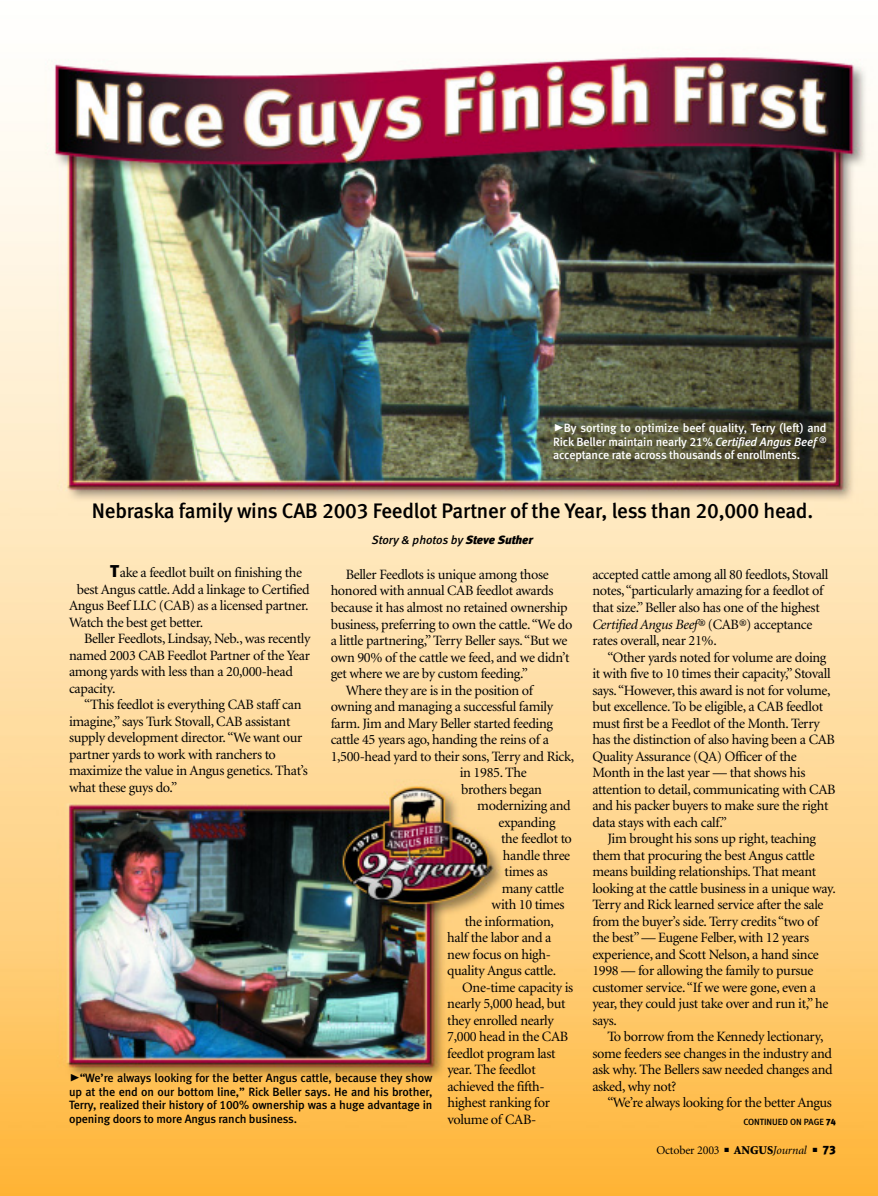
<style>
.page{position:relative;width:878px;height:1196px;background:#fff}
.page>*{position:absolute;margin:0;border:0;box-sizing:border-box;transform-origin:0 0}
.t1{font:21px "Meta Medium LF";letter-spacing:-.01em;color:#000}
.t2{font:14.25px/16.5px "Minion";letter-spacing:-.025em;color:#000}
.t3{font:12px/13.5px "Meta Medium LF";letter-spacing:-.01em;color:#000;text-align:justify}
.t4{font:12px/13.5px "Meta Medium LF";letter-spacing:-.015em;color:#fff;text-align:justify}
.t5{font:12px "Minion";letter-spacing:-.015em;color:#000}
.t6{font:italic 12px "Meta Medium LF";color:#000}
.t7{font:9px "Meta Medium LF";color:#000}
.s1{font-family:"Meta Black Caps Expert";font-size:21px}
.s2{font-style:italic}
.s3{font-family:"Meta Black LF"}
.s4{font-family:"Meta Black LF";font-size:17.1px}
.s5{font-weight:900}
</style>
<div class="page">
<img style="left:0;top:57px;width:878px;height:1138px">
<p class="t4" style="left:553px;top:422px;width:275px"><span class="s1">@</span>By sorting to optimize beef quality, Terry (left) and Rick Beller maintain nearly 21% <span class="s2">Certified Angus Beef</span> <sup>® </sup>acceptance rate across thousands of enrollments.</p>
<h1 class="t1" style="left:92px;top:503px;width:722px">Nebraska family wins CAB 2003 Feedlot Partner of the Year, less than 20,000 head.</h1>
<p class="t6" style="left:372px;top:535px;width:163px">Story &amp; photos by <span class="s3">Steve Suther</span></p>
<p class="t2" style="left:110px;top:565px;width:193px"><span class="s4">T</span>ake a feedlot built on finishing the</p>
<p class="t2" style="left:77px;top:582px;width:234px">best Angus cattle. Add a linkage to Certified</p>
<p class="t2" style="left:69px;top:598px;width:241px">Angus Beef LLC (CAB) as a licensed partner.</p>
<p class="t2" style="left:69px;top:615px;width:136px">Watch the best get better.</p>
<p class="t2" style="left:84px;top:631px;width:228px">Beller Feedlots, Lindsay, Neb., was recently</p>
<p class="t2" style="left:69px;top:648px;width:242px">named 2003 CAB Feedlot Partner of the Year</p>
<p class="t2" style="left:69px;top:664px;width:225px">among yards with less than a 20,000-head</p>
<p class="t2" style="left:69px;top:681px;width:48px">capacity.</p>
<p class="t2" style="left:84px;top:697px;width:219px">“This feedlot is everything CAB staff can</p>
<p class="t2" style="left:69px;top:714px;width:223px">imagine,” says Turk Stovall, CAB assistant</p>
<p class="t2" style="left:69px;top:730px;width:235px">supply development director.“We want our</p>
<p class="t2" style="left:69px;top:747px;width:208px">partner yards to work with ranchers to</p>
<p class="t2" style="left:69px;top:763px;width:240px">maximize the value in Angus genetics. That’s</p>
<p class="t2" style="left:69px;top:780px;width:110px">what these guys do.”</p>
<p class="t2" style="left:345px;top:567px;width:204px">Beller Feedlots is unique among those</p>
<p class="t2" style="left:330px;top:584px;width:224px">honored with annual CAB feedlot awards</p>
<p class="t2" style="left:330px;top:600px;width:238px">because it has almost no retained ownership</p>
<p class="t2" style="left:330px;top:617px;width:243px">business, preferring to own the cattle.“We do</p>
<p class="t2" style="left:330px;top:633px;width:238px">a little partnering,” Terry Beller says.“But we</p>
<p class="t2" style="left:330px;top:650px;width:240px">own 90% of the cattle we feed, and we didn’t</p>
<p class="t2" style="left:330px;top:666px;width:199px">get where we are by custom feeding.”</p>
<p class="t2" style="left:345px;top:683px;width:189px">Where they are is in the position of</p>
<p class="t2" style="left:330px;top:699px;width:224px">owning and managing a successful family</p>
<p class="t2" style="left:330px;top:716px;width:224px">farm. Jim and Mary Beller started feeding</p>
<p class="t2" style="left:330px;top:732px;width:220px">cattle 45 years ago, handing the reins of a</p>
<p class="t2" style="left:330px;top:749px;width:245px">1,500-head yard to their sons, Terry and Rick,</p>
<p class="t2" style="left:460px;top:765px;width:68px">in 1985. The</p>
<p class="t2" style="left:461px;top:782px;width:82px">brothers began</p>
<p class="t2" style="left:477px;top:798px;width:95px">modernizing and</p>
<p class="t2" style="left:498px;top:815px;width:58px">expanding</p>
<p class="t2" style="left:501px;top:831px;width:72px">the feedlot to</p>
<p class="t2" style="left:503px;top:848px;width:69px">handle three</p>
<p class="t2" style="left:504px;top:864px;width:45px">times as</p>
<p class="t2" style="left:502px;top:881px;width:64px">many cattle</p>
<p class="t2" style="left:491px;top:897px;width:74px">with 10 times</p>
<p class="t2" style="left:464px;top:914px;width:91px">the information,</p>
<p class="t2" style="left:447px;top:930px;width:106px">half the labor and a</p>
<p class="t2" style="left:447px;top:947px;width:105px">new focus on high-</p>
<p class="t2" style="left:447px;top:963px;width:110px">quality Angus cattle.</p>
<p class="t2" style="left:462px;top:980px;width:113px">One-time capacity is</p>
<p class="t2" style="left:447px;top:996px;width:120px">nearly 5,000 head, but</p>
<p class="t2" style="left:447px;top:1013px;width:108px">they enrolled nearly</p>
<p class="t2" style="left:447px;top:1029px;width:122px">7,000 head in the CAB</p>
<p class="t2" style="left:447px;top:1046px;width:110px">feedlot program last</p>
<p class="t2" style="left:447px;top:1062px;width:90px">year. The feedlot</p>
<p class="t2" style="left:447px;top:1079px;width:99px">achieved the fifth-</p>
<p class="t2" style="left:447px;top:1095px;width:104px">highest ranking for</p>
<p class="t2" style="left:447px;top:1112px;width:90px">volume of CAB-</p>
<p class="t3" style="left:69px;top:1072px;width:365px"><span class="s1">@</span>“We’re always looking for the better Angus cattle, because they show up at the end on our bottom line,” Rick Beller says. He and his brother, Terry, realized their history of 100% ownership was a huge advantage in opening doors to more Angus ranch business.</p>
<p class="t2" style="left:592px;top:567px;width:238px">accepted cattle among all 80 feedlots, Stovall notes,“particularly amazing for a feedlot of that size.” Beller also has one of the highest <span class="s2">Certified Angus Beef®</span> (CAB<span class="s2">®</span>) acceptance rates overall, near 21%.</p>
<p class="t2" style="left:592px;top:650px;width:245px;text-indent:15px">“Other yards noted for volume are doing it with five to 10 times their capacity,” Stovall says.“However, this award is not for volume, but excellence. To be eligible, a CAB feedlot must first be a Feedlot of the Month. Terry has the distinction of also having been a CAB Quality Assurance (QA) Officer of the Month in the last year — that shows his attention to detail, communicating with CAB and his packer buyers to make sure the right data stays with each calf.”</p>
<p class="t2" style="left:592px;top:831px;width:245px;text-indent:15px">Jim brought his sons up right, teaching them that procuring the best Angus cattle means building relationships. That meant looking at the cattle business in a unique way.<br>Terry and Rick learned service after the sale from the buyer’s side. Terry credits “two of the best” — Eugene Felber, with 12 years experience, and Scott Nelson, a hand since 1998 — for allowing the family to pursue customer service.“If we were gone, even a year, they could just take over and run it,” he says.</p>
<p class="t2" style="left:592px;top:1029px;width:242px;text-indent:15px">To borrow from the Kennedy lectionary, some feeders see changes in the industry and ask why. The Bellers saw needed changes and asked, why not?</p>
<p class="t2" style="left:607px;top:1095px;width:226px">“We’re always looking for the better Angus</p>
<p class="t7" style="left:743px;top:1118px;width:94px">CONTINUED ON PAGE <span class="s3">74</span></p>
<p class="t5" style="left:656px;top:1145px;width:181px">October 2003 ■ <span class="s5">ANGUS</span><span class="s2">Journal</span> ■ <span class="s3">73</span></p>
</div>
